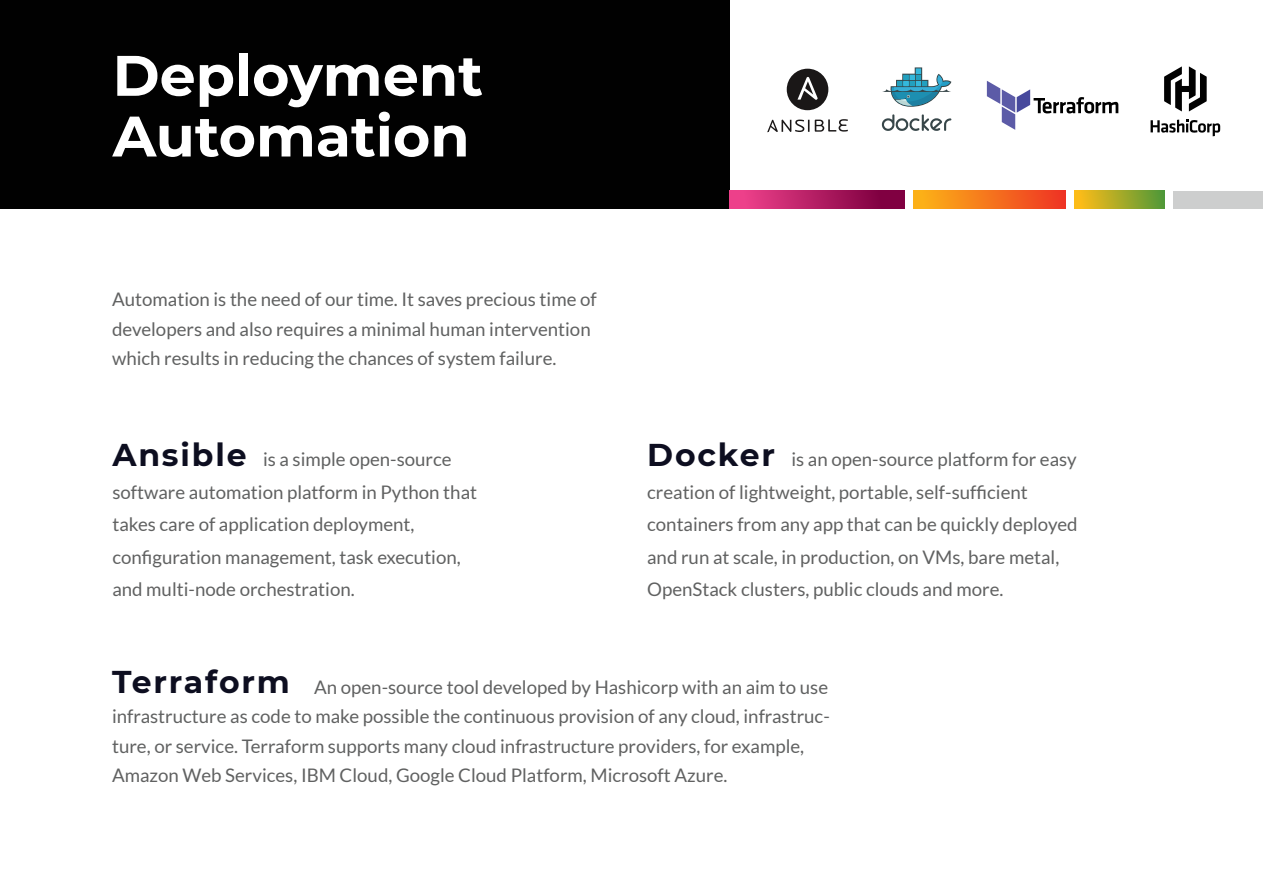
<style>
.page{position:relative;width:1263px;height:893px;background:#fff}
.page>*{position:absolute;margin:0;border:0;box-sizing:border-box;transform-origin:0 0}
.t1{font:700 57px/60.8px "Montserrat";color:#fff}
.t2{font:700 31.5px "Montserrat";letter-spacing:.055em;color:#0d0e20}
.t3{font:18.75px/32.4px "Lato";color:#606161}
.s1{font-family:"Montserrat";font-weight:700;font-size:31.5px;color:#0d0e20}
</style>
<div class="page">
<div style="left:0;top:0;width:729px;height:209px;background:#010101"></div>
<div style="left:913px;top:191px;width:152px;height:18px;background:linear-gradient(to right,#fdb816,#ee3424)"></div>
<div style="left:729px;top:191px;width:175px;height:18px;background:linear-gradient(to right,#f54590,#730038)"></div>
<div style="left:1074px;top:191px;width:90px;height:18px;background:linear-gradient(to right,#ffbe16,#539937)"></div>
<div style="left:1173px;top:191px;width:90px;height:18px;background:#cdcece"></div>
<div style="left:787px;top:69px;width:41px;height:41px;background:#1a1717;border-radius:50%"></div>
<svg style="left:797px;top:77px;width:21px;height:23px"></svg>
<svg style="left:767px;top:119px;width:81px;height:13px"></svg>
<svg style="left:882px;top:67px;width:69px;height:64px"></svg>
<svg style="left:987px;top:81px;width:131px;height:49px"></svg>
<svg style="left:1164px;top:66px;width:43px;height:45px"></svg>
<svg style="left:1150px;top:120px;width:70px;height:16px"></svg>
<h1 class="t1" style="left:113px;top:47px;width:372px">Deployment<br>Automation</h1>
<p class="t3" style="left:112px;top:286px;width:486px;line-height:29.4px">Automation is the need of our time. It saves precious time of developers and also requires a minimal human intervention which results in reducing the chances of system failure.</p>
<p class="t3" style="left:112px;top:445px;width:366px"><span class="s1">Ansible</span> is a simple open-source software automation platform in Python that takes care of application deployment, configuration management, task execution, and multi-node orchestration.</p>
<p class="t3" style="left:647px;top:445px;width:432px"><span class="s1">Docker</span> is an open-source platform for easy creation of lightweight, portable, self-sufficient containers from any app that can be quickly deployed and run at scale, in production, on VMs, bare metal, OpenStack clusters, public clouds and more.</p>
<h2 class="t2" style="left:112px;top:666px;width:179px">Terraform</h2>
<p class="t3" style="left:112px;top:674px;width:719px;line-height:29.4px;text-indent:202px">An open-source tool developed by Hashicorp with an aim to use infrastructure as code to make possible the continuous provision of any cloud, infrastruc&shy;ture, or service. Terraform supports many cloud infrastructure providers, for example, Amazon Web Services, IBM Cloud, Google Cloud Platform, Microsoft Azure.</p>
</div>
